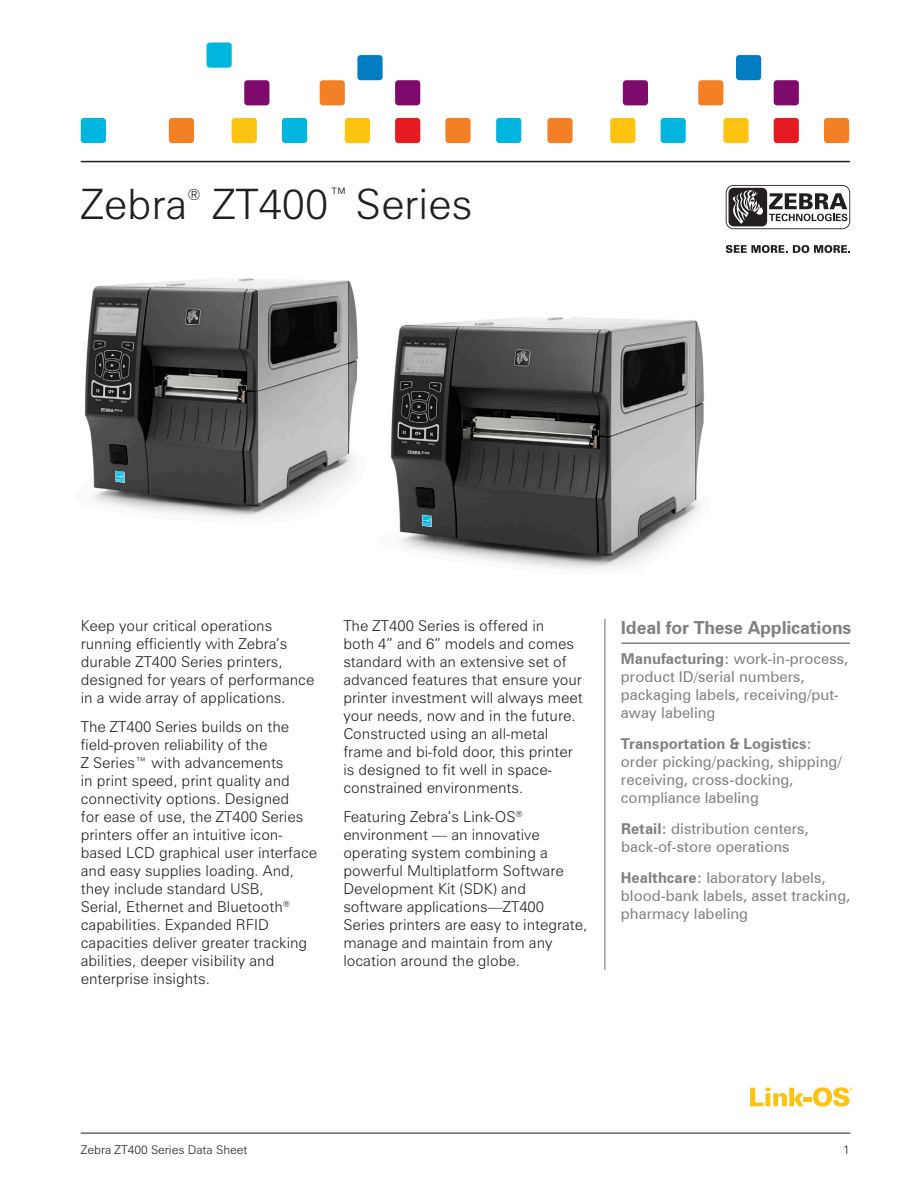
<style>
.page{position:relative;width:918px;height:1188px;background:#fff}
.page>*{position:absolute;margin:0;border:0;box-sizing:border-box;transform-origin:0 0}
._001_Main_Heading{font:300 42px "Zurich BT";color:#231f20}
.t1{font:700 18px "Zurich BT";letter-spacing:-.01em;color:#808083}
._001_Main_Heading-2{font:300 15.75px "Zurich BT";color:#231f20}
._004_Datasheet_-_bod{font:300 15px/18px "Zurich BT";color:#231f20}
.t2{font:15px/18px "Zurich BT";color:#808083}
._020_Document_Footer{font:300 12px "Zurich BT";color:#231f20}
.s1{font-weight:700}
</style>
<div class="page">
<hr style="left:81px;top:1133px;width:769px;height:1px;background:#231f20">
<div style="left:357px;top:55px;width:26px;height:25px;background:#007cc2;border-radius:3px"></div>
<div style="left:232px;top:118px;width:25px;height:25px;background:#fec210;border-radius:3px"></div>
<div style="left:345px;top:118px;width:25px;height:25px;background:#fec210;border-radius:3px"></div>
<div style="left:320px;top:80px;width:25px;height:25px;background:#f48026;border-radius:3px"></div>
<div style="left:445px;top:118px;width:26px;height:25px;background:#f48026;border-radius:3px"></div>
<div style="left:169px;top:118px;width:25px;height:25px;background:#f48026;border-radius:3px"></div>
<div style="left:207px;top:43px;width:25px;height:25px;background:#00b6de;border-radius:3px"></div>
<div style="left:282px;top:118px;width:25px;height:25px;background:#00b6de;border-radius:3px"></div>
<div style="left:81px;top:118px;width:25px;height:25px;background:#00b6de;border-radius:3px"></div>
<div style="left:244px;top:80px;width:25px;height:25px;background:#7e0a6d;border-radius:3px"></div>
<div style="left:395px;top:80px;width:25px;height:25px;background:#7e0a6d;border-radius:3px"></div>
<div style="left:395px;top:118px;width:25px;height:25px;background:#e51a23;border-radius:3px"></div>
<div style="left:736px;top:55px;width:25px;height:25px;background:#007cc2;border-radius:3px"></div>
<div style="left:610px;top:118px;width:25px;height:25px;background:#fec210;border-radius:3px"></div>
<div style="left:723px;top:118px;width:26px;height:25px;background:#fec210;border-radius:3px"></div>
<div style="left:698px;top:80px;width:25px;height:25px;background:#f48026;border-radius:3px"></div>
<div style="left:824px;top:118px;width:25px;height:25px;background:#f48026;border-radius:3px"></div>
<div style="left:547px;top:118px;width:26px;height:25px;background:#f48026;border-radius:3px"></div>
<div style="left:661px;top:118px;width:25px;height:25px;background:#00b6de;border-radius:3px"></div>
<div style="left:496px;top:118px;width:25px;height:25px;background:#00b6de;border-radius:3px"></div>
<div style="left:623px;top:80px;width:25px;height:25px;background:#7e0a6d;border-radius:3px"></div>
<div style="left:774px;top:80px;width:25px;height:25px;background:#7e0a6d;border-radius:3px"></div>
<div style="left:774px;top:118px;width:25px;height:25px;background:#e51a23;border-radius:3px"></div>
<hr style="left:81px;top:161px;width:769px;height:1px;background:#231f20">
<svg style="left:726px;top:245px;width:124px;height:8px"></svg>
<svg style="left:726px;top:185px;width:124px;height:44px"></svg>
<hr style="left:605px;top:619px;width:1px;height:351px;background:#6c6d70">
<hr style="left:621px;top:642px;width:229px;height:2px;background:#808083">
<svg style="left:750px;top:1087px;width:103px;height:20px"></svg>
<img style="left:85px;top:278px;width:273px;height:239px">
<img style="left:390px;top:317px;width:314px;height:252px">
<p class="_001_Main_Heading" style="left:81px;top:179px;width:108px">Zebra</p>
<p class="_001_Main_Heading-2" style="left:187px;top:185px;width:15px">®</p>
<p class="_001_Main_Heading" style="left:212px;top:179px;width:262px">ZT400<sup>™</sup> Series</p>
<p class="_004_Datasheet_-_bod" style="left:81px;top:617px;width:235px">Keep your critical operations running efficiently with Zebra’s durable ZT400 Series printers, designed for years of performance in a wide array of applications.</p>
<p class="_004_Datasheet_-_bod" style="left:81px;top:718px;width:238px">The ZT400 Series builds on the field-proven reliability of the<br>Z Series™ with advancements<br>in print speed, print quality and connectivity options. Designed<br>for ease of use, the ZT400 Series printers offer an intuitive icon&shy;based LCD graphical user interface and easy supplies loading. And, they include standard USB,<br>Serial, Ethernet and Bluetooth<sup>® </sup>capabilities. Expanded RFID capacities deliver greater tracking abilities, deeper visibility and enterprise insights.</p>
<p class="_004_Datasheet_-_bod" style="left:343px;top:617px;width:241px">The ZT400 Series is offered in<br>both 4” and 6” models and comes standard with an extensive set of advanced features that ensure your printer investment will always meet your needs, now and in the future.<br>Constructed using an all-metal frame and bi-fold door, this printer is designed to fit well in space&shy;constrained environments.</p>
<p class="_004_Datasheet_-_bod" style="left:343px;top:808px;width:245px">Featuring Zebra’s Link-OS<sup>® </sup>environment — an innovative operating system combining a powerful Multiplatform Software<br>Development Kit (SDK) and software applications—ZT400<br>Series printers are easy to integrate, manage and maintain from any location around the globe.</p>
<p class="t1" style="left:621px;top:616px;width:232px">Ideal for These Applications</p>
<p class="t2" style="left:621px;top:650px;width:229px"><span class="s1">Manufacturing</span>: work-in-process, product ID/serial numbers, packaging labels, receiving/put&shy;away labeling</p>
<p class="t2" style="left:621px;top:735px;width:223px"><span class="s1">Transportation &amp; Logistics</span>: order picking/packing, shipping/ receiving, cross-docking, compliance labeling</p>
<p class="t2" style="left:621px;top:819px;width:189px"><span class="s1">Retail</span>: distribution centers, back-of-store operations</p>
<p class="t2" style="left:621px;top:868px;width:231px"><span class="s1">Healthcare</span>: laboratory labels, blood-bank labels, asset tracking, pharmacy labeling</p>
<p class="_020_Document_Footer" style="left:81px;top:1142px;width:168px">Zebra ZT400 Series Data Sheet</p>
<p class="_020_Document_Footer" style="left:843px;top:1142px;width:8px">1</p>
</div>
